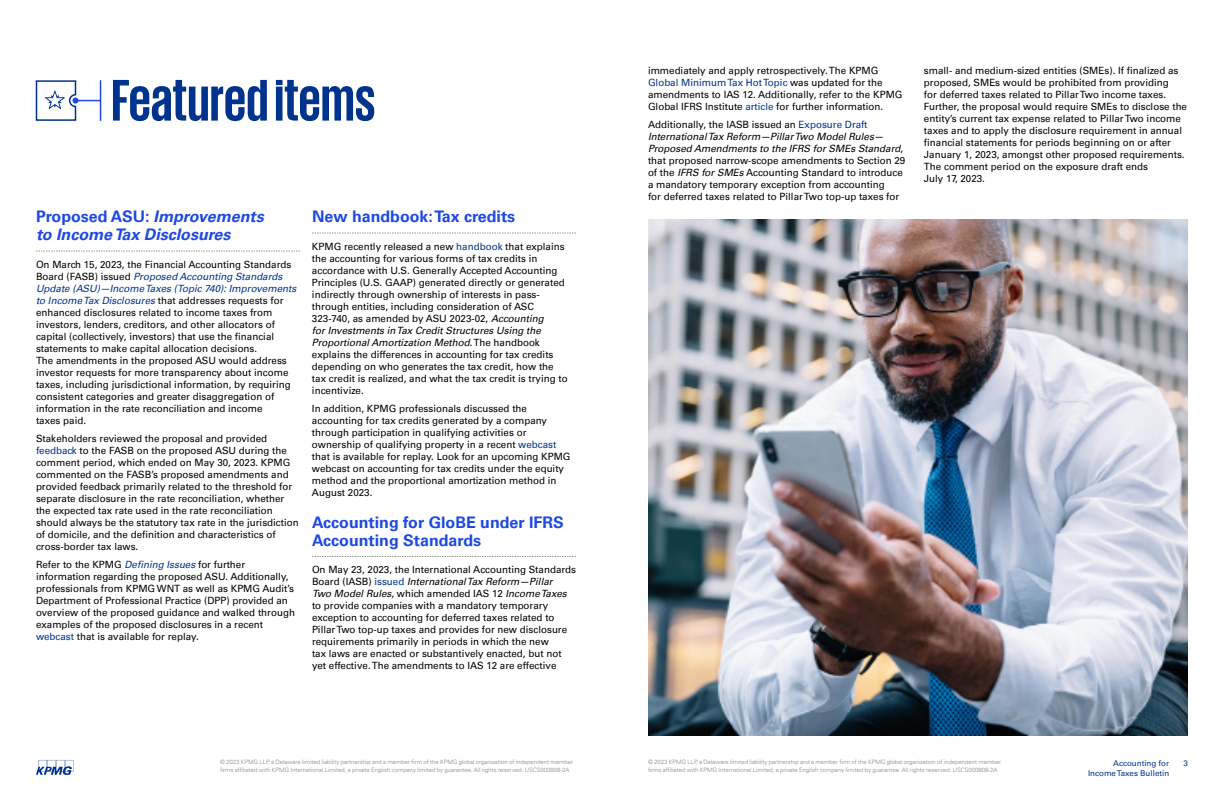
<style>
.page{position:relative;width:1224px;height:792px;background:#fff}
.page>*{position:absolute;margin:0;border:0;box-sizing:border-box;transform-origin:0 0}
.t1{font:700 60px "KPMG";letter-spacing:-.005em;color:#00338d}
.t2{font:700 16px/18px "Univers 65";color:#1e49e2}
.t3{font:italic 700 16px/18px "Univers 65";color:#1e49e2}
.t4{font:10px/12px "Univers 55 Roman";color:#000}
.t5{font:italic 10px/12px "Univers 55";color:#000}
.t6{font:italic 10px/12px "Univers 55";color:#00338d}
.t7{font:8px "Univers 55 Roman";color:#00338d}
.t8{font:300 6px/8px "Univers 45";color:#858585}
.s1{font-style:normal}
.s2{color:#00338d}
.s3{font-family:"Univers 55";font-style:italic}
.s4{font-family:"Univers 55 Roman";font-style:normal}
.s5{font-family:"Univers 55 Roman";font-style:normal;color:#000}
.s6{font-family:"Univers 55";font-style:italic;color:#00338d}
.s7{font-family:"Univers 55 Roman";font-style:normal;color:#00338d}
</style>
<div class="page">
<svg style="left:35px;top:80px;width:66px;height:41px"></svg>
<img style="left:648px;top:219px;width:540px;height:517px">
<svg style="left:36px;top:251px;width:264px;height:1px"></svg>
<svg style="left:312px;top:233px;width:264px;height:1px"></svg>
<svg style="left:312px;top:556px;width:264px;height:1px"></svg>
<svg style="left:36px;top:760px;width:37px;height:15px"></svg>
<h1 class="t1" style="left:111px;top:70px;width:266px">Featured items</h1>
<h2 class="t3" style="left:36px;top:207px;width:229px"><span class="s1">Proposed ASU:</span> Improvements to Income Tax Disclosures</h2>
<h2 class="t2" style="left:312px;top:207px;width:205px">New handbook: Tax credits</h2>
<p class="t4" style="left:312px;top:240px;width:254px">KPMG recently released a new <span class="s2">handbook</span> that explains the accounting for various forms of tax credits in accordance with U.S. Generally Accepted Accounting Principles (U.S. GAAP) generated directly or generated indirectly through ownership of interests in pass&shy;through entities, including consideration of ASC 323-740, as amended by ASU 2023-02, <span class="s3">Accounting</span></p>
<p class="t5" style="left:312px;top:324px;width:230px">for Investments in Tax Credit Structures Using the<br>Proportional Amortization Method<span class="s4">. The handbook</span></p>
<p class="t4" style="left:312px;top:348px;width:257px">explains the differences in accounting for tax credits depending on who generates the tax credit, how the tax credit is realized, and what the tax credit is trying to incentivize.</p>
<p class="t4" style="left:312px;top:402px;width:260px">In addition, KPMG professionals discussed the accounting for tax credits generated by a company through participation in qualifying activities or ownership of qualifying property in a recent <span class="s2">webcast </span>that is available for replay. Look for an upcoming KPMG webcast on accounting for tax credits under the equity method and the proportional amortization method in August 2023.</p>
<p class="t4" style="left:36px;top:258px;width:257px">On March 15, 2023, the Financial Accounting Standards</p>
<p class="t6" style="left:36px;top:270px;width:262px"><span class="s5">Board (FASB) issued</span> Proposed Accounting Standards<br>Update (ASU)—Income Taxes (Topic 740): Improvements</p>
<p class="t4" style="left:36px;top:294px;width:256px"><span class="s6">to Income Tax Disclosures</span> that addresses requests for enhanced disclosures related to income taxes from investors, lenders, creditors, and other allocators of capital (collectively, investors) that use the financial statements to make capital allocation decisions.<br>The amendments in the proposed ASU would address investor requests for more transparency about income taxes, including jurisdictional information, by requiring consistent categories and greater disaggregation of information in the rate reconciliation and income<br>taxes paid.</p>
<p class="t4" style="left:36px;top:432px;width:264px">Stakeholders reviewed the proposal and provided <span class="s2">feedback</span> to the FASB on the proposed ASU during the comment period, which ended on May 30, 2023. KPMG commented on the FASB’s proposed amendments and provided feedback primarily related to the threshold for separate disclosure in the rate reconciliation, whether the expected tax rate used in the rate reconciliation should always be the statutory tax rate in the jurisdiction of domicile, and the definition and characteristics of cross-border tax laws.</p>
<p class="t4" style="left:36px;top:558px;width:261px">Refer to the KPMG <span class="s6">Defining Issues</span> for further information regarding the proposed ASU. Additionally, professionals from KPMG WNT as well as KPMG Audit’s Department of Professional Practice (DPP) provided an overview of the proposed guidance and walked through examples of the proposed disclosures in a recent <span class="s2">webcast</span> that is available for replay.</p>
<h2 class="t2" style="left:312px;top:513px;width:253px">Accounting for GloBE under IFRS<br>Accounting Standards</h2>
<p class="t4" style="left:312px;top:564px;width:266px">On May 23, 2023, the International Accounting Standards</p>
<p class="t5" style="left:312px;top:576px;width:256px"><span class="s4">Board (IASB)</span> <span class="s7">issued</span> International Tax Reform—Pillar<br>Two Model Rules<span class="s4">, which amended IAS 12</span> Income Taxes</p>
<p class="t4" style="left:312px;top:600px;width:257px">to provide companies with a mandatory temporary exception to accounting for deferred taxes related to Pillar Two top-up taxes and provides for new disclosure requirements primarily in periods in which the new<br>tax laws are enacted or substantively enacted, but not yet effective. The amendments to IAS 12 are effective</p>
<p class="t8" style="left:220px;top:758px;width:355px">© 2023 KPMG LLP, a Delaware limited liability partnership and a member firm of the KPMG global organization of independent member firms affiliated with KPMG International Limited, a private English company limited by guarantee. All rights reserved. USCS000808-2A</p>
<p class="t4" style="left:648px;top:64px;width:256px">immediately and apply retrospectively. The KPMG <span class="s2">Global Minimum Tax Hot Topic</span> was updated for the amendments to IAS 12. Additionally, refer to the KPMG Global IFRS Institute <span class="s2">article</span> for further information.</p>
<p class="t4" style="left:648px;top:118px;width:221px">Additionally, the IASB issued an <span class="s2">Exposure Draft</span></p>
<p class="t5" style="left:648px;top:130px;width:257px">International Tax Reform—Pillar Two Model Rules—<br>Proposed Amendments to the IFRS for SMEs Standard<span class="s4">,</span></p>
<p class="t4" style="left:648px;top:154px;width:259px">that proposed narrow-scope amendments to Section 29 of the <span class="s3">IFRS for SMEs</span> Accounting Standard to introduce a mandatory temporary exception from accounting<br>for deferred taxes related to Pillar Two top-up taxes for</p>
<p class="t4" style="left:924px;top:64px;width:265px">small- and medium-sized entities (SMEs). If finalized as proposed, SMEs would be prohibited from providing<br>for deferred taxes related to Pillar Two income taxes.<br>Further, the proposal would require SMEs to disclose the entity’s current tax expense related to Pillar Two income taxes and to apply the disclosure requirement in annual financial statements for periods beginning on or after January 1, 2023, amongst other proposed requirements.<br>The comment period on the exposure draft ends<br>July 17, 2023.</p>
<p class="t8" style="left:648px;top:758px;width:355px">© 2023 KPMG LLP, a Delaware limited liability partnership and a member firm of the KPMG global organization of independent member firms affiliated with KPMG International Limited, a private English company limited by guarantee. All rights reserved. USCS000808-2A</p>
<p class="t7" style="left:1113px;top:758px;width:57px">Accounting for</p>
<p class="t7" style="left:1184px;top:758px;width:6px">3</p>
<p class="t7" style="left:1088px;top:768px;width:83px">Income Taxes Bulletin</p>
</div>
